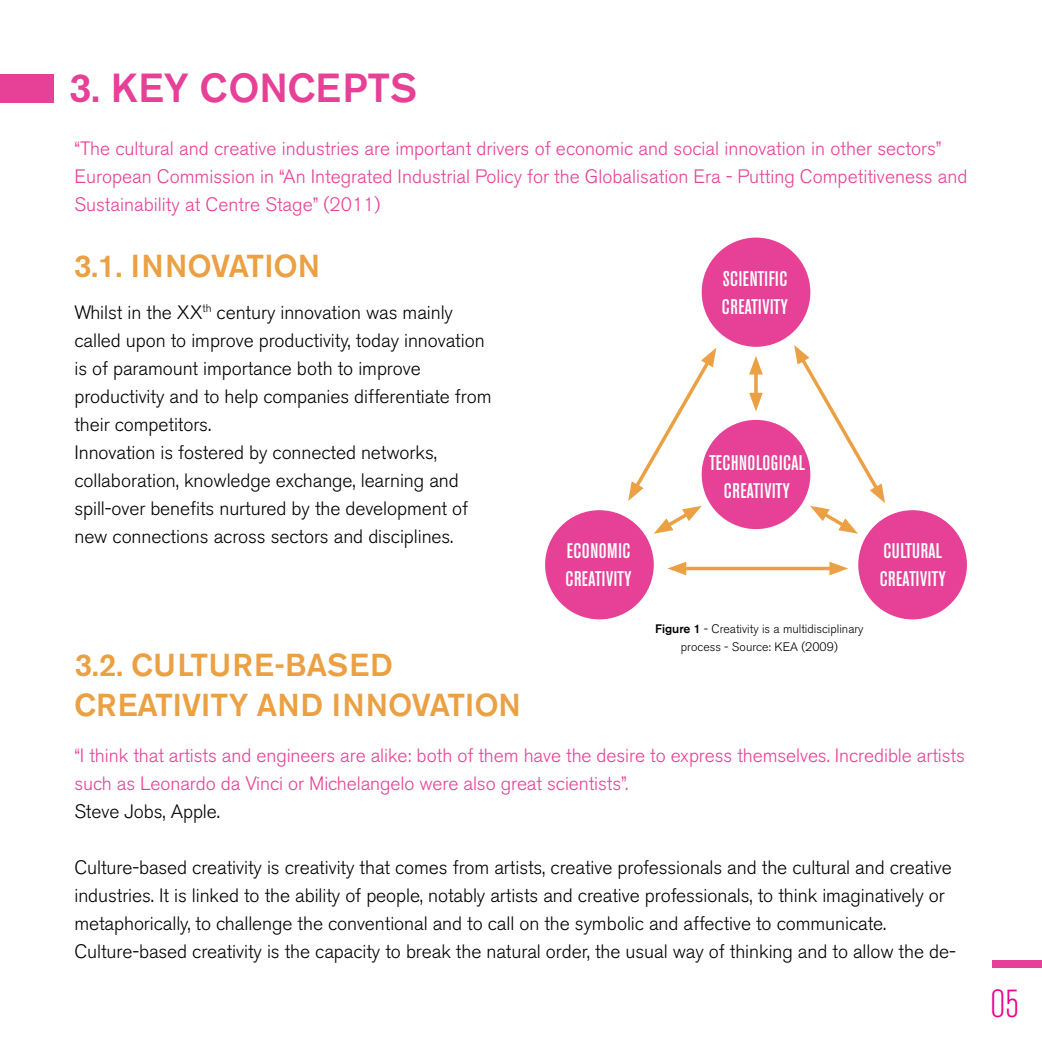
<style>
.page{position:relative;width:1042px;height:1042px;background:#fff}
.page>*{position:absolute;margin:0;border:0;box-sizing:border-box;transform-origin:0 0}
.t1{font:42.52px "C Akzidenz";color:#ec008c}
.t2{font:500 40.25px "Akzidenz Grotesk BE";color:#e64097}
.t3{font:500 31.5px/40.2px "Akzidenz Grotesk BE";color:#eaa043}
.t4{font:500 condensed 21px/28px "Akzidenz Grotesk BE";letter-spacing:.025em;color:#fff}
.t5{font:300 19.25px/28px "Akzidenz Grotesk BE";letter-spacing:-.005em;color:#000}
.t6{font:300 19.25px/28px "Akzidenz Grotesk BE";color:#e64097}
.t7{font:300 12.25px/17.5px "Akzidenz Grotesk BE";color:#000;text-align:center}
.s1{font-weight:500}
</style>
<div class="page">
<div style="left:545px;top:510px;width:109px;height:109px;background:#e64097;border-radius:50%"></div>
<div style="left:858px;top:510px;width:109px;height:109px;background:#e64097;border-radius:50%"></div>
<div style="left:702px;top:420px;width:108px;height:109px;background:#e64097;border-radius:50%"></div>
<div style="left:702px;top:238px;width:108px;height:109px;background:#e64097;border-radius:50%"></div>
<svg style="left:754px;top:374px;width:4px;height:19px"></svg>
<svg style="left:749px;top:356px;width:14px;height:18px"></svg>
<svg style="left:749px;top:393px;width:14px;height:18px"></svg>
<svg style="left:628px;top:348px;width:88px;height:186px"></svg>
<svg style="left:794px;top:345px;width:91px;height:189px"></svg>
<hr style="left:679px;top:567px;width:157px;height:3px;background:#eaa043">
<svg style="left:667px;top:562px;width:19px;height:13px"></svg>
<svg style="left:829px;top:562px;width:19px;height:13px"></svg>
<div style="left:0;top:74px;width:53px;height:29px;background:#e64097"></div>
<div style="left:992px;top:960px;width:50px;height:7px;background:#e64097"></div>
<h2 class="t2" style="left:69px;top:64px;width:350px">3. KEY CONCEPTS</h2>
<p class="t6" style="left:74px;top:134px;width:894px">“The cultural and creative industries are important drivers of economic and social innovation in other sectors”<br>European Commission in “An Integrated Industrial Policy for the Globalisation Era - Putting Competitiveness and<br>Sustainability at Centre Stage” (2011)</p>
<h3 class="t3" style="left:74px;top:245px;width:248px">3.1. INNOVATION</h3>
<p class="t5" style="left:74px;top:298px;width:419px">Whilst in the XX<sup>th</sup> century innovation was mainly called upon to improve productivity, today innovation is of paramount importance both to improve productivity and to help companies differentiate from their competitors.<br>Innovation is fostered by connected networks, collaboration, knowledge exchange, learning and spill-over benefits nurtured by the development of new connections across sectors and disciplines.</p>
<h3 class="t3" style="left:74px;top:644px;width:448px">3.2. CULTURE-BASED<br>CREATIVITY AND INNOVATION</h3>
<p class="t4" style="left:722px;top:265px;width:68px">SCIENTIFIC<br>CREATIVITY</p>
<p class="t4" style="left:709px;top:449px;width:97px;text-align:center">TECHNOLOGICAL<br>CREATIVITY</p>
<p class="t4" style="left:565px;top:537px;width:68px">ECONOMIC<br>CREATIVITY</p>
<p class="t4" style="left:879px;top:537px;width:68px">CULTURAL<br>CREATIVITY</p>
<p class="t7" style="left:655px;top:620px;width:210px"><span class="s1">Figure 1</span> - Creativity is a multidisciplinary process - Source: KEA (2009)</p>
<p class="t6" style="left:74px;top:742px;width:892px">“I think that artists and engineers are alike: both of them have the desire to express themselves. Incredible artists such as Leonardo da Vinci or Michelangelo were also great scientists”.</p>
<p class="t5" style="left:74px;top:798px;width:147px">Steve Jobs, Apple.</p>
<p class="t5" style="left:74px;top:854px;width:883px">Culture-based creativity is creativity that comes from artists, creative professionals and the cultural and creative industries. It is linked to the ability of people, notably artists and creative professionals, to think imaginatively or metaphorically, to challenge the conventional and to call on the symbolic and affective to communicate.<br>Culture-based creativity is the capacity to break the natural order, the usual way of thinking and to allow the de-</p>
<h1 class="t1" style="left:990px;top:974px;width:30px">05</h1>
</div>
